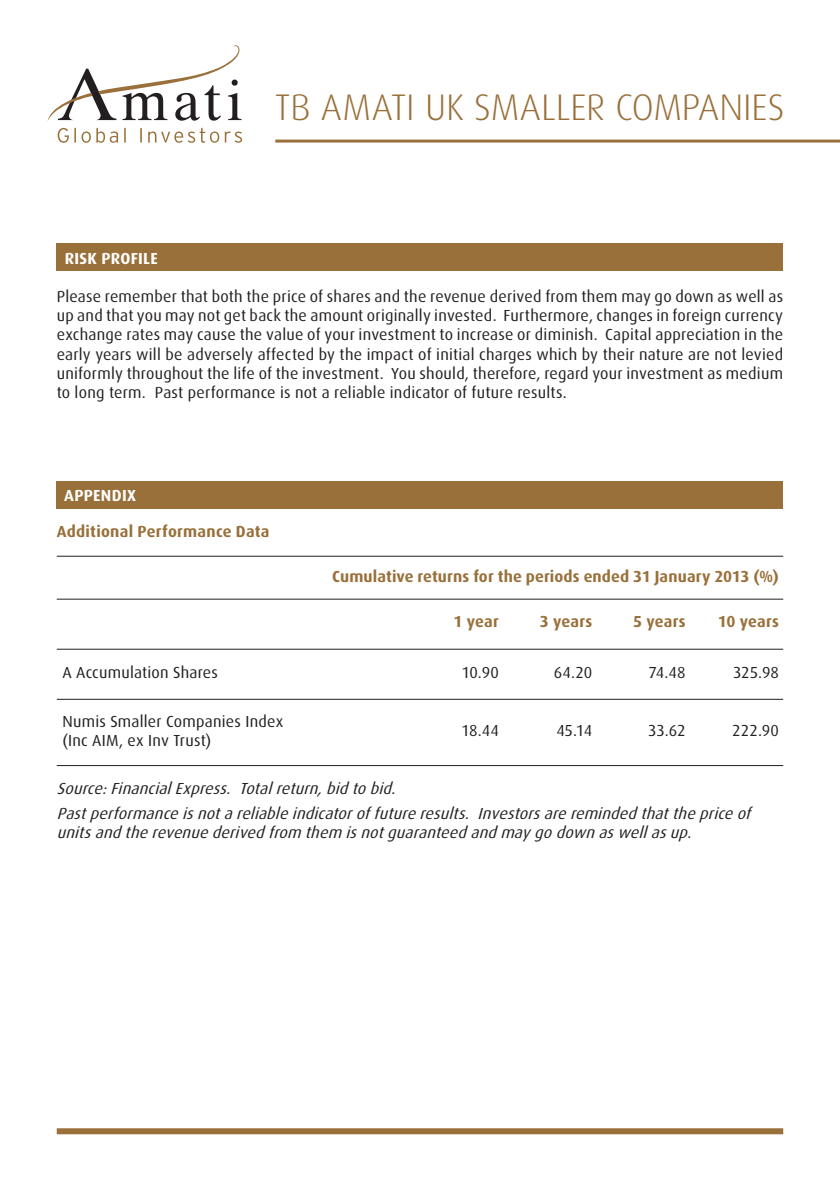
<style>
.page{position:relative;width:840px;height:1191px;background:#fff}
.page>*{position:absolute;margin:0;border:0;box-sizing:border-box;transform-origin:0 0}
.Page_Header{font:300 37px "Dax";letter-spacing:-.005em;color:#99703a}
.Body{font:16px/19.2px "Dax";letter-spacing:.015em;color:#231f20;text-align:justify}
.Body-2{font:italic 16px/19.2px "Dax";color:#231f20}
.Body-3{font:700 16px "Dax";letter-spacing:.01em;color:#99703a}
.Subhead_-_white{font:700 16px "Dax";letter-spacing:.02em;color:#fff}
</style>
<div class="page">
<hr style="left:275px;top:140px;width:564px;height:3px;background:#99703a">
<svg style="left:58px;top:127px;width:184px;height:16px"></svg>
<svg style="left:48px;top:45px;width:194px;height:76px"></svg>
<div style="left:57px;top:1128px;width:725px;height:6px;background:#99703a"></div>
<div style="left:57px;top:244px;width:725px;height:27px;background:#99703a"></div>
<hr style="left:57px;top:556px;width:725px;height:1px;background:#231f20">
<hr style="left:57px;top:598px;width:725px;height:1px;background:#231f20">
<hr style="left:57px;top:648px;width:725px;height:1px;background:#231f20">
<hr style="left:57px;top:699px;width:725px;height:1px;background:#231f20">
<hr style="left:57px;top:765px;width:725px;height:1px;background:#231f20">
<div style="left:56px;top:481px;width:726px;height:27px;background:#99703a"></div>
<p class="Page_Header" style="left:275px;top:87px;width:510px">TB AMATI UK SMALLER COMPANIES</p>
<p class="Subhead_-_white" style="left:65px;top:249px;width:94px">RISK PROFILE</p>
<p class="Body" style="left:57px;top:287px;width:727px">Please remember that both the price of shares and the revenue derived from them may go down as well as up and that you may not get back the amount originally invested. Furthermore, changes in foreign currency exchange rates may cause the value of your investment to increase or diminish. Capital appreciation in the early years will be adversely affected by the impact of initial charges which by their nature are not levied uniformly throughout the life of the investment. You should, therefore, regard your investment as medium to long term. Past performance is not a reliable indicator of future results.</p>
<p class="Subhead_-_white" style="left:64px;top:487px;width:73px">APPENDIX</p>
<p class="Body-3" style="left:57px;top:522px;width:214px">Additional Performance Data</p>
<p class="Body-3" style="left:332px;top:567px;width:448px">Cumulative returns for the periods ended 31 January 2013 (%)</p>
<p class="Body-3" style="left:453px;top:612px;width:47px">1 year</p>
<p class="Body-3" style="left:539px;top:612px;width:54px">3 years</p>
<p class="Body-3" style="left:632px;top:612px;width:54px">5 years</p>
<p class="Body-3" style="left:717px;top:612px;width:63px">10 years</p>
<p class="Body" style="left:62px;top:663px;width:157px">A Accumulation Shares</p>
<p class="Body" style="left:461px;top:663px;width:39px">10.90</p>
<p class="Body" style="left:553px;top:663px;width:40px">64.20</p>
<p class="Body" style="left:648px;top:663px;width:39px">74.48</p>
<p class="Body" style="left:732px;top:663px;width:47px">325.98</p>
<p class="Body" style="left:62px;top:711px;width:222px">Numis Smaller Companies Index (Inc AIM, ex Inv Trust)</p>
<p class="Body" style="left:461px;top:721px;width:39px">18.44</p>
<p class="Body" style="left:556px;top:721px;width:37px">45.14</p>
<p class="Body" style="left:647px;top:721px;width:39px">33.62</p>
<p class="Body" style="left:731px;top:721px;width:48px">222.90</p>
<p class="Body-2" style="left:57px;top:779px;width:344px">Source:FinancialExpress. Totalreturn,bidtobid.</p>
<p class="Body-2" style="left:57px;top:804px;width:699px">Pastperformanceisnotareliableindicatoroffutureresults. Investorsareremindedthatthepriceof unitsandtherevenuederivedfrom them isnotguaranteedandmaygodownaswellasup.</p>
</div>
